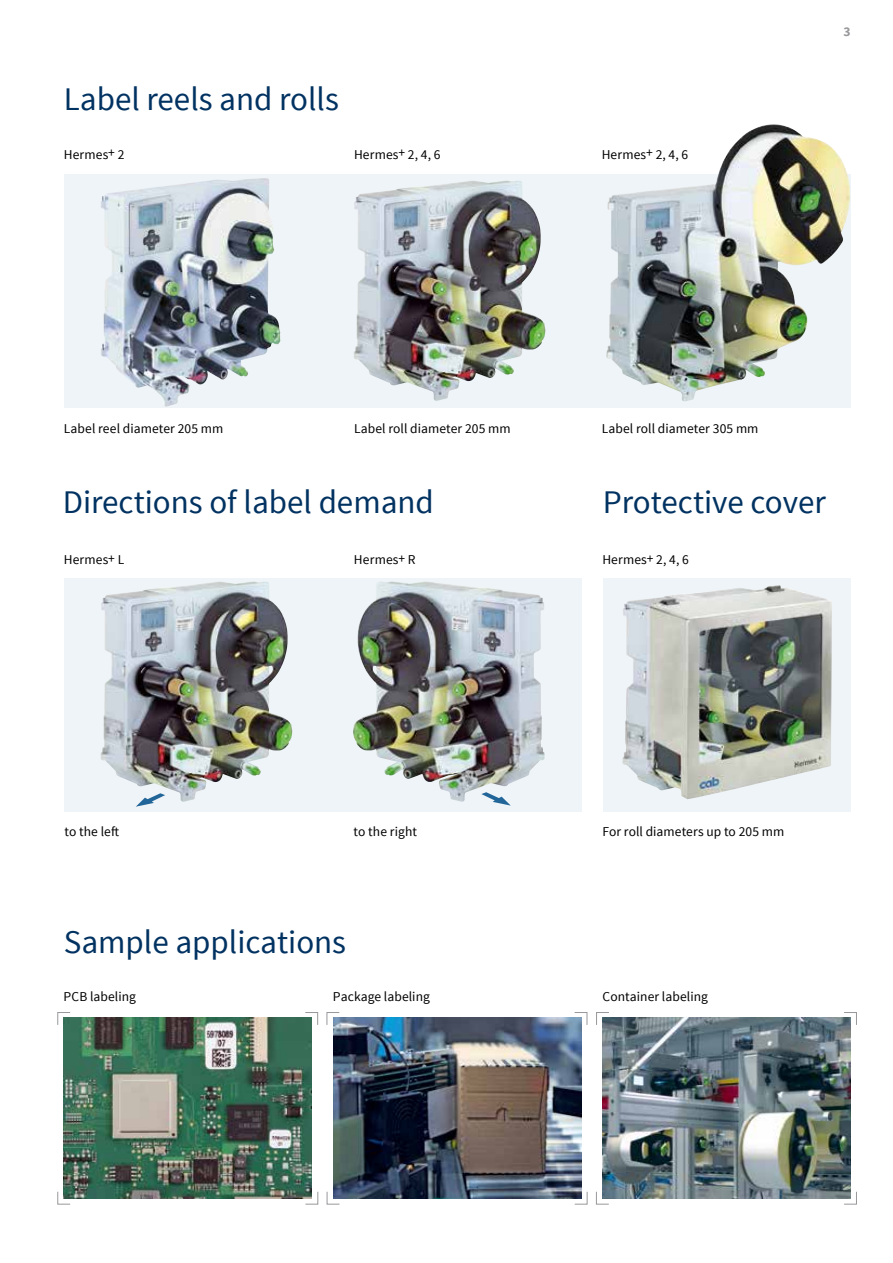
<style>
.page{position:relative;width:893px;height:1263px;background:#fff}
.page>*{position:absolute;margin:0;border:0;box-sizing:border-box;transform-origin:0 0}
.t1{font:33px "Source Sans Pro";color:#003261}
.t2{font:13.5px "Source Sans Pro";letter-spacing:.01em;color:#000}
.t3{font:700 13.5px "Source Sans Pro";color:#98989c}
</style>
<div class="page">
<div style="left:64px;top:578px;width:517px;height:234px;background:#eef4f7"></div>
<div style="left:64px;top:174px;width:786px;height:234px;background:#eef4f7"></div>
<img style="left:602px;top:1017px;width:248px;height:182px">
<svg style="left:596px;top:1012px;width:14px;height:14px"></svg>
<svg style="left:843px;top:1012px;width:14px;height:14px"></svg>
<svg style="left:596px;top:1191px;width:13px;height:14px"></svg>
<svg style="left:843px;top:1191px;width:14px;height:14px"></svg>
<img style="left:333px;top:1017px;width:248px;height:182px">
<svg style="left:326px;top:1012px;width:14px;height:14px"></svg>
<svg style="left:574px;top:1012px;width:14px;height:14px"></svg>
<svg style="left:326px;top:1191px;width:14px;height:14px"></svg>
<svg style="left:574px;top:1191px;width:14px;height:14px"></svg>
<img style="left:64px;top:1017px;width:248px;height:182px">
<svg style="left:57px;top:1012px;width:14px;height:14px"></svg>
<svg style="left:305px;top:1012px;width:13px;height:14px"></svg>
<svg style="left:57px;top:1191px;width:14px;height:14px"></svg>
<svg style="left:305px;top:1191px;width:14px;height:14px"></svg>
<img style="left:101px;top:178px;width:177px;height:229px">
<img style="left:354px;top:180px;width:192px;height:221px">
<img style="left:606px;top:124px;width:245px;height:277px">
<div style="left:603px;top:578px;width:247px;height:234px;background:#eef4f7"></div>
<img style="left:101px;top:581px;width:192px;height:221px">
<svg style="left:135px;top:793px;width:32px;height:14px"></svg>
<img style="left:353px;top:581px;width:192px;height:221px">
<svg style="left:479px;top:792px;width:33px;height:14px"></svg>
<img style="left:622px;top:585px;width:210px;height:214px">
<h1 class="t1" style="left:64px;top:78px;width:277px">Label reels and rolls</h1>
<p class="t2" style="left:64px;top:146px;width:62px">Hermes+ 2</p>
<p class="t2" style="left:354px;top:146px;width:88px">Hermes+ 2, 4, 6</p>
<p class="t2" style="left:602px;top:146px;width:88px">Hermes+ 2, 4, 6</p>
<p class="t3" style="left:843px;top:22px;width:9px">3</p>
<p class="t2" style="left:64px;top:420px;width:161px">Label reel diameter 205 mm</p>
<p class="t2" style="left:354px;top:420px;width:158px">Label roll diameter 205 mm</p>
<p class="t2" style="left:602px;top:420px;width:158px">Label roll diameter 305 mm</p>
<h1 class="t1" style="left:63px;top:481px;width:373px">Directions of label demand</h1>
<h1 class="t1" style="left:603px;top:481px;width:225px">Protective cover</h1>
<p class="t2" style="left:64px;top:552px;width:62px">Hermes+ L</p>
<p class="t2" style="left:354px;top:552px;width:63px">Hermes+ R</p>
<p class="t2" style="left:602px;top:552px;width:88px">Hermes+ 2, 4, 6</p>
<p class="t2" style="left:64px;top:823px;width:56px">to the left</p>
<p class="t2" style="left:354px;top:823px;width:65px">to the right</p>
<p class="t2" style="left:602px;top:823px;width:183px">For roll diameters up to 205 mm</p>
<h1 class="t1" style="left:64px;top:921px;width:284px">Sample applications</h1>
<p class="t2" style="left:64px;top:988px;width:74px">PCB labeling</p>
<p class="t2" style="left:333px;top:988px;width:98px">Package labeling</p>
<p class="t2" style="left:603px;top:988px;width:107px">Container labeling</p>
</div>
